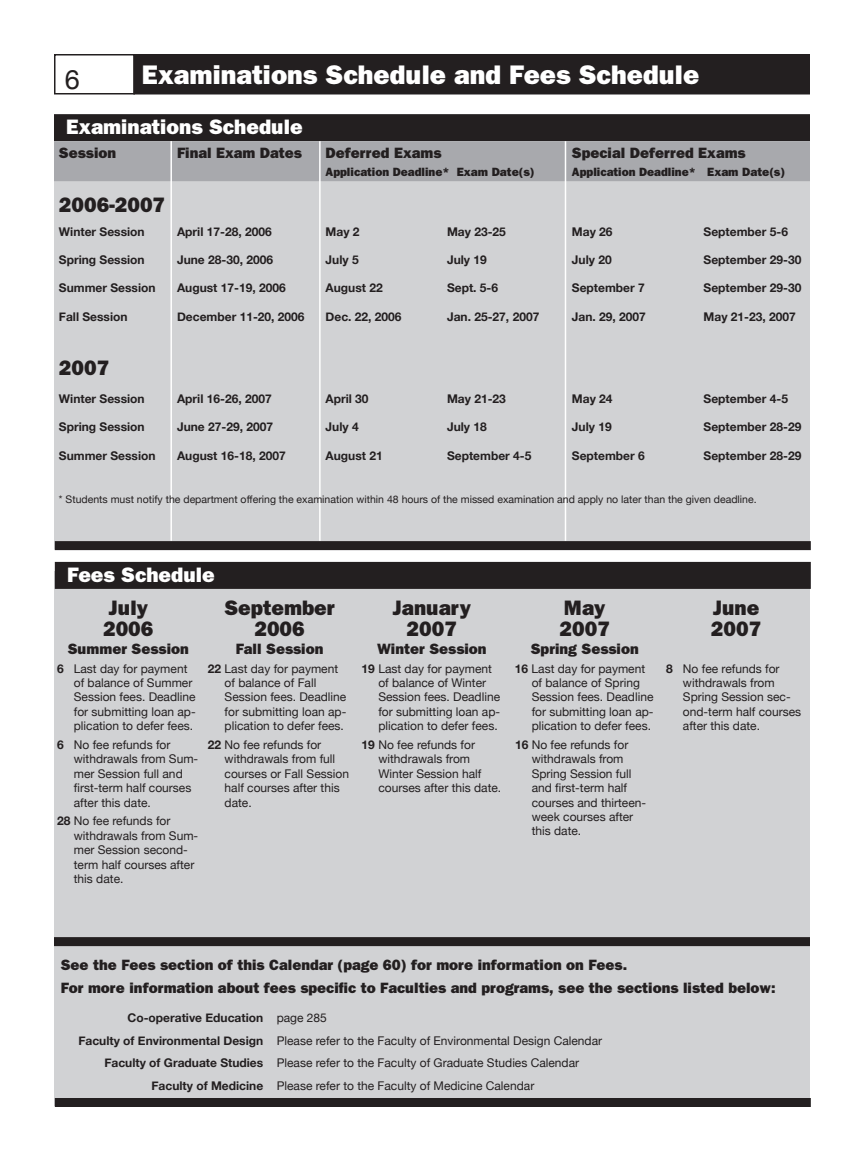
<style>
.page{position:relative;width:864px;height:1161px;background:#fff}
.page>*{position:absolute;margin:0;border:0;box-sizing:border-box;transform-origin:0 0}
.t1{font:800 27px "Franklin Gothic";color:#fff}
.Page_Numbers{font:27px "Helvetica Neue";color:#231f20}
.Subhead_3-14_15{font:800 21px "Franklin Gothic";color:#231f20}
.t2{font:800 21px "Franklin Gothic";color:#fff}
.Subhead_1-10_12{font:800 15px "Franklin Gothic";color:#231f20}
.Fee_Dates{font:800 15px "Franklin Gothic";color:#231f20}
.Fee_Dates-2{font:12px/14.4px "Helvetica Neue";color:#231f20}
.Body_Text{font:700 12px "Helvetica Neue";color:#231f20}
.t3{font:800 12px "Franklin Gothic";color:#231f20}
.Fee_Dates-3{font:700 12px "Helvetica Neue";color:#231f20}
.Body_Text-2{font:10.5px "Helvetica Neue";color:#231f20}
.s1{font-weight:700}
.s2{font-weight:400}
</style>
<div class="page">
<div style="left:134px;top:55px;width:675px;height:39px;background:#231f20"></div>
<div style="left:133px;top:54px;width:677px;height:40px;border:2px solid #231f20"></div>
<div style="left:54px;top:54px;width:81px;height:40px;border:2px solid #231f20"></div>
<div style="left:55px;top:115px;width:754px;height:25px;background:#231f20"></div>
<div style="left:54px;top:114px;width:756px;height:27px;border:2px solid #231f20"></div>
<div style="left:54px;top:572px;width:756px;height:534px;background:#d1d2d4"></div>
<div style="left:55px;top:142px;width:754px;height:39px;background:#a8a9ad"></div>
<div style="left:54px;top:141px;width:756px;height:41px;border:2px solid #a8a9ad"></div>
<div style="left:55px;top:182px;width:754px;height:367px;background:#d1d2d4"></div>
<hr style="left:170px;top:141px;width:2px;height:400px;background:#fff">
<hr style="left:319px;top:141px;width:2px;height:400px;background:#fff">
<hr style="left:565px;top:141px;width:1px;height:400px;background:#fff">
<div style="left:56px;top:563px;width:754px;height:25px;background:#231f20"></div>
<div style="left:55px;top:562px;width:756px;height:27px;border:2px solid #231f20"></div>
<div style="left:54px;top:937px;width:756px;height:9px;background:#231f20"></div>
<div style="left:55px;top:1098px;width:756px;height:9px;background:#231f20"></div>
<div style="left:55px;top:541px;width:756px;height:9px;background:#231f20"></div>
<p class="Page_Numbers" style="left:65px;top:63px;width:17px">6</p>
<p class="t1" style="left:142px;top:59px;width:559px">Examinations Schedule and Fees Schedule</p>
<p class="t2" style="left:66px;top:115px;width:238px">Examinations Schedule</p>
<p class="Subhead_1-10_12" style="left:59px;top:144px;width:59px">Session</p>
<p class="Subhead_1-10_12" style="left:177px;top:144px;width:126px">Final Exam Dates</p>
<p class="Subhead_1-10_12" style="left:326px;top:144px;width:117px">Deferred Exams</p>
<p class="Subhead_1-10_12" style="left:572px;top:144px;width:175px">Special Deferred Exams</p>
<p class="t3" style="left:326px;top:164px;width:210px">Application Deadline* Exam Date(s)</p>
<p class="t3" style="left:572px;top:164px;width:214px">Application Deadline* Exam Date(s)</p>
<p class="Subhead_3-14_15" style="left:59px;top:192px;width:108px">2006-2007</p>
<p class="Body_Text" style="left:59px;top:224px;width:87px">Winter Session</p>
<p class="Body_Text" style="left:177px;top:224px;width:96px">April 17-28, 2006</p>
<p class="Body_Text" style="left:326px;top:224px;width:36px">May 2</p>
<p class="Body_Text" style="left:447px;top:224px;width:60px">May 23-25</p>
<p class="Body_Text" style="left:572px;top:224px;width:42px">May 26</p>
<p class="Body_Text" style="left:704px;top:224px;width:86px">September 5-6</p>
<p class="Body_Text" style="left:59px;top:252px;width:87px">Spring Session</p>
<p class="Body_Text" style="left:177px;top:252px;width:98px">June 28-30, 2006</p>
<p class="Body_Text" style="left:326px;top:252px;width:35px">July 5</p>
<p class="Body_Text" style="left:447px;top:252px;width:41px">July 19</p>
<p class="Body_Text" style="left:572px;top:252px;width:41px">July 20</p>
<p class="Body_Text" style="left:704px;top:252px;width:99px">September 29-30</p>
<p class="Body_Text" style="left:59px;top:281px;width:98px">Summer Session</p>
<p class="Body_Text" style="left:177px;top:281px;width:110px">August 17-19, 2006</p>
<p class="Body_Text" style="left:326px;top:281px;width:59px">August 22</p>
<p class="Body_Text" style="left:447px;top:281px;width:53px">Sept. 5-6</p>
<p class="Body_Text" style="left:572px;top:281px;width:74px">September 7</p>
<p class="Body_Text" style="left:704px;top:281px;width:99px">September 29-30</p>
<p class="Body_Text" style="left:59px;top:309px;width:70px">Fall Session</p>
<p class="Body_Text" style="left:177px;top:309px;width:129px">December 11-20, 2006</p>
<p class="Body_Text" style="left:326px;top:309px;width:78px">Dec. 22, 2006</p>
<p class="Body_Text" style="left:447px;top:309px;width:94px">Jan. 25-27, 2007</p>
<p class="Body_Text" style="left:572px;top:309px;width:76px">Jan. 29, 2007</p>
<p class="Body_Text" style="left:704px;top:309px;width:94px">May 21-23, 2007</p>
<p class="Subhead_3-14_15" style="left:59px;top:355px;width:52px">2007</p>
<p class="Body_Text" style="left:59px;top:391px;width:87px">Winter Session</p>
<p class="Body_Text" style="left:177px;top:391px;width:96px">April 16-26, 2007</p>
<p class="Body_Text" style="left:326px;top:391px;width:45px">April 30</p>
<p class="Body_Text" style="left:447px;top:391px;width:60px">May 21-23</p>
<p class="Body_Text" style="left:572px;top:391px;width:42px">May 24</p>
<p class="Body_Text" style="left:704px;top:391px;width:86px">September 4-5</p>
<p class="Body_Text" style="left:59px;top:420px;width:87px">Spring Session</p>
<p class="Body_Text" style="left:177px;top:420px;width:98px">June 27-29, 2007</p>
<p class="Body_Text" style="left:326px;top:420px;width:35px">July 4</p>
<p class="Body_Text" style="left:447px;top:420px;width:41px">July 18</p>
<p class="Body_Text" style="left:572px;top:420px;width:41px">July 19</p>
<p class="Body_Text" style="left:704px;top:420px;width:99px">September 28-29</p>
<p class="Body_Text" style="left:59px;top:448px;width:98px">Summer Session</p>
<p class="Body_Text" style="left:177px;top:448px;width:110px">August 16-18, 2007</p>
<p class="Body_Text" style="left:326px;top:448px;width:59px">August 21</p>
<p class="Body_Text" style="left:447px;top:448px;width:86px">September 4-5</p>
<p class="Body_Text" style="left:572px;top:448px;width:74px">September 6</p>
<p class="Body_Text" style="left:704px;top:448px;width:99px">September 28-29</p>
<p class="Body_Text-2" style="left:59px;top:493px;width:699px">* Students must notify the department offering the examination within 48 hours of the missed examination and apply no later than the given deadline.</p>
<p class="t2" style="left:67px;top:562px;width:149px">Fees Schedule</p>
<p class="Subhead_3-14_15" style="left:109px;top:595px;width:41px">July</p>
<p class="Subhead_3-14_15" style="left:103px;top:616px;width:52px">2006</p>
<p class="Fee_Dates" style="left:68px;top:640px;width:123px">Summer Session</p>
<p class="Fee_Dates-2" style="left:74px;top:661px;width:123px;text-indent:-17px"><span class="s1">6</span> Last day for payment of balance of Summer<br>Session fees. Deadline for submitting loan ap&shy;plication to defer fees.</p>
<p class="Fee_Dates-2" style="left:74px;top:737px;width:126px;text-indent:-17px"><span class="s1">6</span> No fee refunds for withdrawals from Sum&shy;mer Session full and first-term half courses after this date.</p>
<p class="Fee_Dates-2" style="left:74px;top:814px;width:126px;text-indent:-17px"><span class="s1">28</span> No fee refunds for withdrawals from Sum&shy;mer Session second&shy;term half courses after this date.</p>
<p class="Subhead_3-14_15" style="left:224px;top:595px;width:112px">September</p>
<p class="Subhead_3-14_15" style="left:254px;top:616px;width:52px">2006</p>
<p class="Subhead_1-10_12" style="left:236px;top:640px;width:89px">Fall Session</p>
<p class="Fee_Dates-2" style="left:225px;top:661px;width:123px;text-indent:-17px"><span class="s1">22</span> Last day for payment of balance of Fall<br>Session fees. Deadline for submitting loan ap&shy;plication to defer fees.</p>
<p class="Fee_Dates-2" style="left:225px;top:737px;width:126px;text-indent:-17px"><span class="s1">22</span> No fee refunds for withdrawals from full courses or Fall Session half courses after this date.</p>
<p class="Subhead_3-14_15" style="left:393px;top:595px;width:80px">January</p>
<p class="Subhead_3-14_15" style="left:407px;top:616px;width:52px">2007</p>
<p class="Subhead_1-10_12" style="left:377px;top:640px;width:111px">Winter Session</p>
<p class="Fee_Dates-2" style="left:378px;top:661px;width:123px;text-indent:-17px"><span class="s1">19</span> Last day for payment of balance of Winter<br>Session fees. Deadline for submitting loan ap&shy;plication to defer fees.</p>
<p class="Fee_Dates-2" style="left:378px;top:737px;width:124px;text-indent:-17px"><span class="s1">19</span> No fee refunds for withdrawals from<br>Winter Session half courses after this date.</p>
<p class="Subhead_3-14_15" style="left:564px;top:595px;width:43px">May</p>
<p class="Subhead_3-14_15" style="left:560px;top:616px;width:52px">2007</p>
<p class="Subhead_1-10_12" style="left:531px;top:640px;width:110px">Spring Session</p>
<p class="Fee_Dates-2" style="left:532px;top:661px;width:123px;text-indent:-17px"><span class="s1">16</span> Last day for payment of balance of Spring<br>Session fees. Deadline for submitting loan ap&shy;plication to defer fees.</p>
<p class="Fee_Dates-2" style="left:532px;top:737px;width:116px;text-indent:-17px"><span class="s1">16</span> No fee refunds for withdrawals from<br>Spring Session full and first-term half courses and thirteen&shy;week courses after this date.</p>
<p class="Subhead_3-14_15" style="left:713px;top:595px;width:48px">June</p>
<p class="Subhead_3-14_15" style="left:711px;top:616px;width:52px">2007</p>
<p class="Fee_Dates-2" style="left:683px;top:661px;width:120px;text-indent:-17px"><span class="s1">8</span> No fee refunds for withdrawals from<br>Spring Session sec&shy;ond-term half courses after this date.</p>
<p class="Subhead_1-10_12" style="left:61px;top:956px;width:568px">See the Fees section of this Calendar (page 60) for more information on Fees.</p>
<p class="Subhead_1-10_12" style="left:61px;top:979px;width:717px">For more information about fees specific to Faculties and programs, see the sections listed below:</p>
<p class="Fee_Dates-3" style="left:127px;top:1011px;width:201px">Co-operative Education <span class="s2">page 285</span></p>
<p class="Fee_Dates-2" style="left:78px;top:1033px;width:525px"><span class="s1">Faculty of Environmental Design</span> Please refer to the Faculty of Environmental Design Calendar</p>
<p class="Fee_Dates-2" style="left:104px;top:1056px;width:476px"><span class="s1">Faculty of Graduate Studies</span> Please refer to the Faculty of Graduate Studies Calendar</p>
<p class="Fee_Dates-2" style="left:152px;top:1078px;width:384px"><span class="s1">Faculty of Medicine</span> Please refer to the Faculty of Medicine Calendar</p>
</div>
